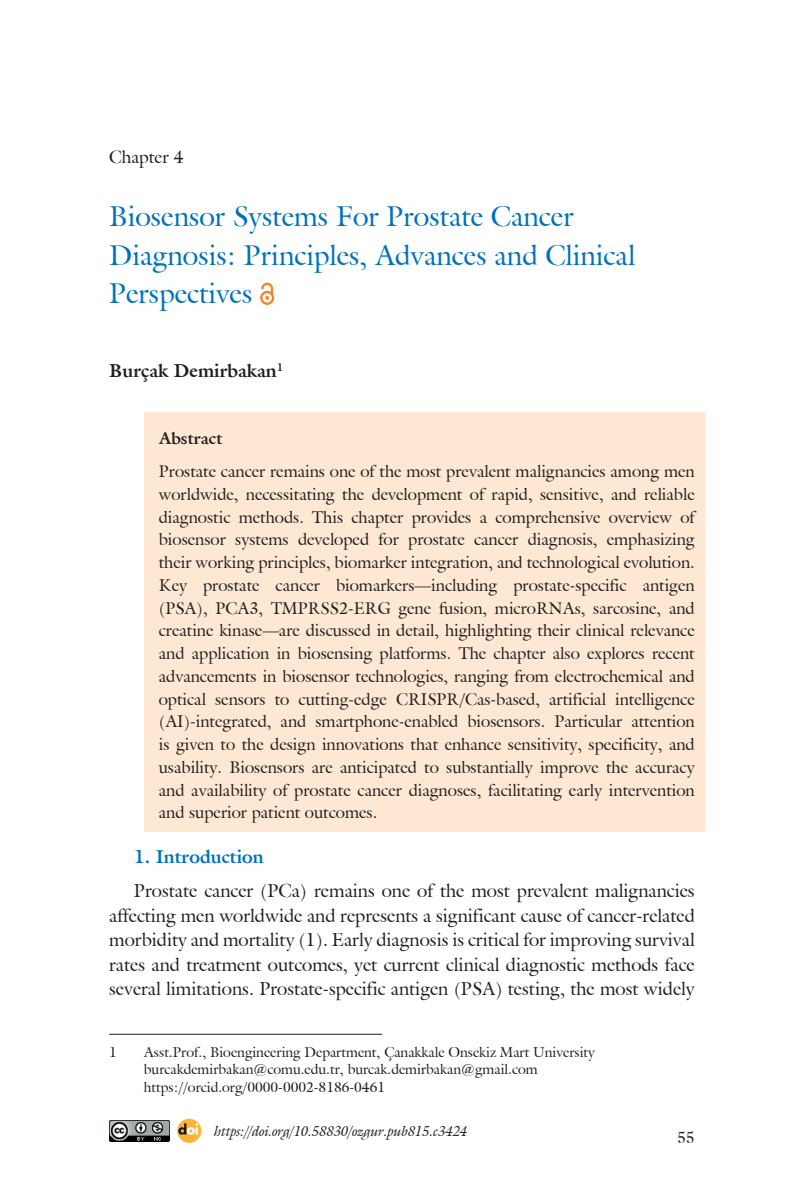
<style>
.page{position:relative;width:794px;height:1191px;background:#fff}
.page>*{position:absolute;margin:0;border:0;box-sizing:border-box;transform-origin:0 0}
.t1{font:28px/38.5px "Galliard IT Cby BT";color:#0072bc}
.t2{font:18.38px/24.5px "Galliard IT Cby BT";color:#231f20;text-align:justify}
.t3{font:700 18.38px "Galliard IT Cby BT";color:#231f20}
.t4{font:700 18.38px "Galliard IT Cby BT";color:#0072bc}
.t5{font:17.5px "Galliard IT Cby BT";color:#231f20}
.t6{font:16.62px/22.8px "Galliard IT Cby BT";color:#231f20;text-align:justify}
.t7{font:700 16.62px "Galliard IT Cby BT";color:#231f20}
.t8{font:15.75px "Galliard IT Cby BT";color:#231f20}
.t9{font:14px/17.5px "Galliard IT Cby BT";color:#231f20}
.t10{font:italic 14px "Galliard IT Cby BT";color:#231f20}
</style>
<div class="page">
<div style="left:144px;top:412px;width:560px;height:46px;background:#fee8d3"></div>
<div style="left:144px;top:444px;width:560px;height:388px;background:#fee8d3"></div>
<svg style="left:260px;top:282px;width:14px;height:23px"></svg>
<hr style="left:109px;top:1033px;width:273px;height:1px;background:#231f20">
<img style="left:109px;top:1120px;width:60px;height:21px">
<svg style="left:177px;top:1118px;width:24px;height:24px"></svg>
<svg style="left:178px;top:1123px;width:20px;height:11px"></svg>
<p class="t5" style="left:109px;top:145px;width:76px">Chapter 4</p>
<h1 class="t1" style="left:109px;top:197px;width:527px">Biosensor Systems For Prostate Cancer<br>Diagnosis: Principles, Advances and Clinical<br>Perspectives</h1>
<p class="t3" style="left:109px;top:359px;width:175px">Burçak Demirbakan<sup>1</sup></p>
<p class="t7" style="left:159px;top:428px;width:65px">Abstract</p>
<p class="t6" style="left:159px;top:460px;width:537px">Prostate cancer remains one of the most prevalent malignancies among men worldwide, necessitating the development of rapid, sensitive, and reliable diagnostic methods. This chapter provides a comprehensive overview of biosensor systems developed for prostate cancer diagnosis, emphasizing their working principles, biomarker integration, and technological evolution.<br>Key prostate cancer biomarkers—including prostate-specific antigen (PSA), PCA3, TMPRSS2-ERG gene fusion, microRNAs, sarcosine, and creatine kinase—are discussed in detail, highlighting their clinical relevance and application in biosensing platforms. The chapter also explores recent advancements in biosensor technologies, ranging from electrochemical and optical sensors to cutting-edge CRISPR/Cas-based, artificial intelligence (AI)-integrated, and smartphone-enabled biosensors. Particular attention is given to the design innovations that enhance sensitivity, specificity, and usability. Biosensors are anticipated to substantially improve the accuracy and availability of prostate cancer diagnoses, facilitating early intervention and superior patient outcomes.</p>
<p class="t4" style="left:134px;top:844px;width:131px">1. Introduction</p>
<p class="t2" style="left:109px;top:878px;width:587px;text-indent:25px">Prostate cancer (PCa) remains one of the most prevalent malignancies affecting men worldwide and represents a significant cause of cancer-related morbidity and mortality (1). Early diagnosis is critical for improving survival rates and treatment outcomes, yet current clinical diagnostic methods face several limitations. Prostate-specific antigen (PSA) testing, the most widely</p>
<p class="t9" style="left:109px;top:1043px;width:9px">1</p>
<p class="t9" style="left:144px;top:1043px;width:452px">Asst.Prof., Bioengineering Department, Çanakkale Onsekiz Mart University burcakdemirbakan@comu.edu.tr, burcak.demirbakan@gmail.com https://orcid.org/0000-0002-8186-0461</p>
<p class="t10" style="left:214px;top:1121px;width:255px">https://doi.org/10.58830/ozgur.pub815.c3424</p>
<p class="t8" style="left:677px;top:1127px;width:19px">55</p>
</div>
